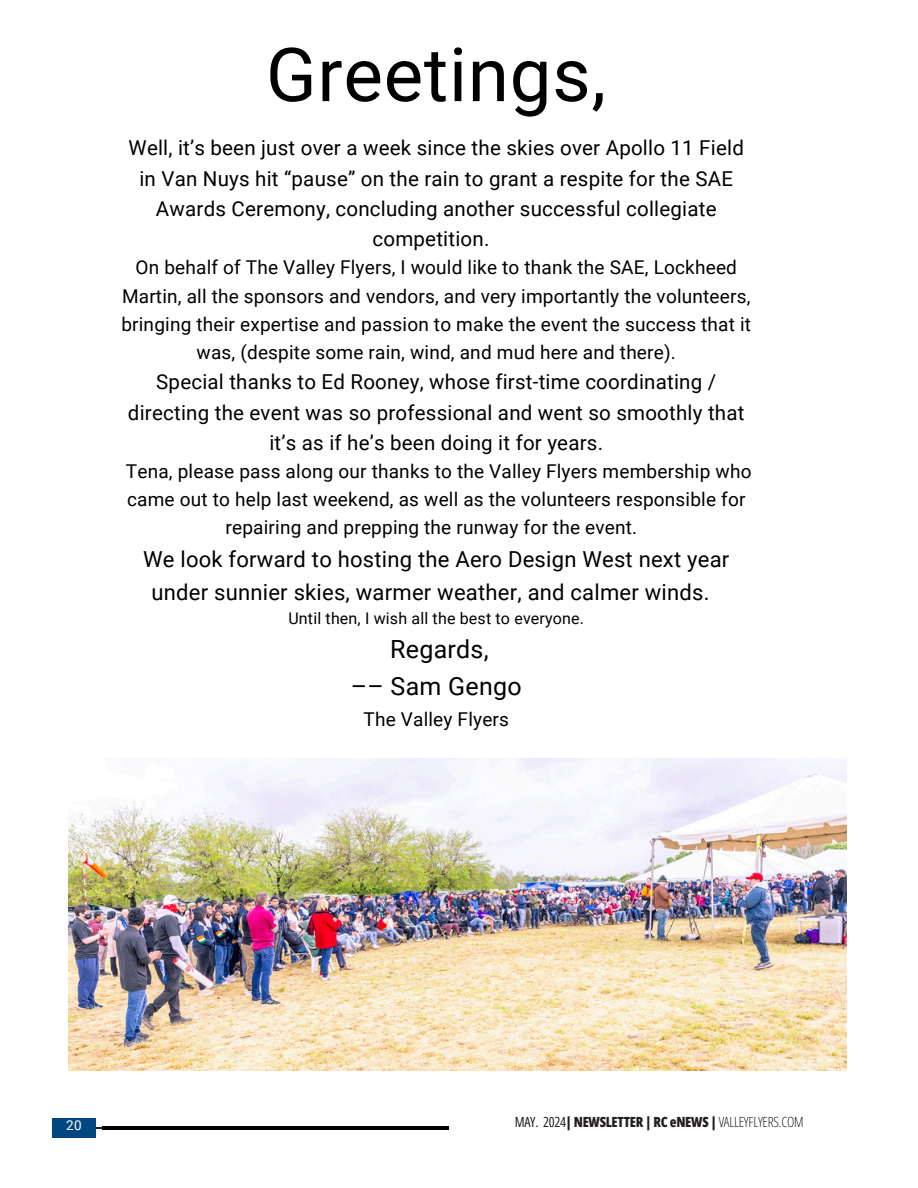
<style>
.page{position:relative;width:918px;height:1188px;background:#fff}
.page>*{position:absolute;margin:0;border:0;box-sizing:border-box;transform-origin:0 0}
.t1{font:74.55px "Roboto";letter-spacing:.01em;color:#000}
.t2{font:25.05px/37.2px "Roboto";letter-spacing:.01em;color:#000;text-align:center}
.t3{font:22.05px/32.7px "Roboto";letter-spacing:.01em;color:#000;text-align:center}
.t4{font:20.55px/30.3px "Roboto";letter-spacing:.01em;color:#000;text-align:center}
.t5{font:19.05px/28.2px "Roboto";letter-spacing:.01em;color:#000;text-align:center}
.t6{font:16.05px "Roboto";letter-spacing:.01em;color:#000}
.t7{font:800 13.95px "Open Sans Condensed";letter-spacing:-.015em;color:#231f20}
.t8{font:13.5px "Roboto";color:#fff}
.s1{font-weight:400}
.s2{font-weight:300}
</style>
<div class="page">
<hr style="left:52px;top:1128px;width:267px;height:1px;background:#231f20">
<div style="left:52px;top:1118px;width:43px;height:20px;background:#004680"></div>
<hr style="left:102px;top:1126px;width:346px;height:4px;background:#000">
<img style="left:69px;top:759px;width:777px;height:311px">
<p class="t1" style="left:266px;top:32px;width:342px">Greetings,</p>
<p class="t4" style="left:129px;top:133px;width:617px">Well, it’s been just over a week since the skies over Apollo 11 Field in Van Nuys hit “pause” on the rain to grant a respite for the SAE Awards Ceremony, concluding another successful collegiate competition.</p>
<p class="t5" style="left:121px;top:254px;width:631px">On behalf of The Valley Flyers, I would like to thank the SAE, Lockheed Martin, all the sponsors and vendors, and very importantly the volunteers, bringing their expertise and passion to make the event the success that it was, (despite some rain, wind, and mud here and there).</p>
<p class="t4" style="left:128px;top:367px;width:618px">Special thanks to Ed Rooney, whose first-time coordinating / directing the event was so professional and went so smoothly that it’s as if he’s been doing it for years.</p>
<p class="t5" style="left:126px;top:457px;width:627px">Tena, please pass along our thanks to the Valley Flyers membership who</p>
<p class="t5" style="left:127px;top:486px;width:620px">came out to help last weekend, as well as the volunteers responsible for</p>
<p class="t5" style="left:226px;top:514px;width:413px">repairing and prepping the runway for the event.</p>
<p class="t3" style="left:143px;top:543px;width:588px">We look forward to hosting the Aero Design West next year under sunnier skies, warmer weather, and calmer winds.</p>
<p class="t6" style="left:288px;top:609px;width:297px">Until then, I wish all the best to everyone.</p>
<p class="t2" style="left:351px;top:631px;width:172px">Regards,<br>–– Sam Gengo</p>
<p class="t5" style="left:363px;top:705px;width:147px">The Valley Flyers</p>
<p class="t8" style="left:66px;top:1117px;width:17px">20</p>
<p class="t7" style="left:515px;top:1112px;width:291px"><span class="s1">MAY. 2024</span>| NEWSLETTER | RC eNEWS | <span class="s2">VALLEYFLYERS.COM</span></p>
</div>
